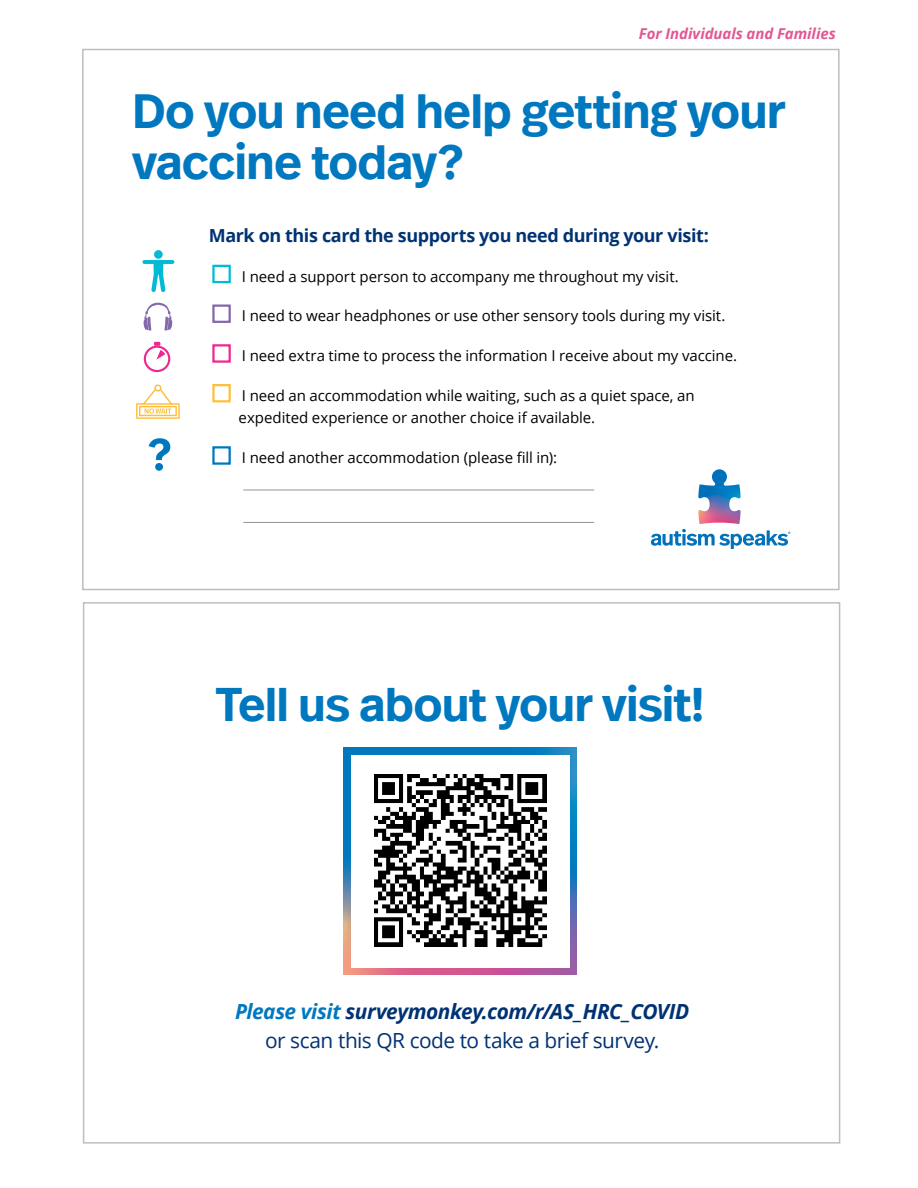
<style>
.page{position:relative;width:918px;height:1188px;background:#fff}
.page>*{position:absolute;margin:0;border:0;box-sizing:border-box;transform-origin:0 0}
.t1{font:600 48px/51.2px "Real Head Pro";letter-spacing:-.005em;color:#0078bf}
.t2{font:600 47.1px "Real Head Pro";letter-spacing:-.005em;color:#0078bf}
.t3{font:20.85px/28.7px "Open Sans";letter-spacing:-.025em;color:#003273;text-align:center}
.t4{font:700 18px "Open Sans";letter-spacing:-.025em;color:#003273}
.t5{font:15px/22.5px "Open Sans";letter-spacing:-.005em;color:#000}
.t6{font:italic 700 15px "Open Sans";color:#e15894}
.s1{font-weight:700;font-style:italic;color:#0078bf}
.s2{font-weight:700;font-style:italic}
</style>
<div class="page">
<svg style="left:651px;top:529px;width:140px;height:20px"></svg>
<img style="left:698px;top:469px;width:43px;height:55px">
<div style="left:212px;top:265px;width:19px;height:18px;border:2px solid #00bbd3"></div>
<div style="left:212px;top:304px;width:19px;height:19px;border:2px solid #8467ad"></div>
<div style="left:212px;top:344px;width:19px;height:19px;border:2px solid #ed2891"></div>
<div style="left:212px;top:384px;width:19px;height:18px;border:2px solid #febf40"></div>
<div style="left:212px;top:446px;width:19px;height:19px;border:2px solid #0078bf"></div>
<hr style="left:243px;top:490px;width:351px;height:1px;background:#939598">
<hr style="left:243px;top:522px;width:351px;height:1px;background:#939598">
<svg style="left:136px;top:384px;width:44px;height:35px"></svg>
<svg style="left:144px;top:342px;width:26px;height:30px"></svg>
<svg style="left:143px;top:303px;width:29px;height:28px"></svg>
<svg style="left:142px;top:260px;width:32px;height:32px"></svg>
<div style="left:154px;top:250px;width:9px;height:9px;background:#00bbd3;border-radius:50%"></div>
<svg style="left:149px;top:438px;width:21px;height:33px"></svg>
<svg style="left:343px;top:748px;width:234px;height:226px;background:#577cb1"></svg>
<div style="left:351px;top:755px;width:218px;height:213px;background:#fff"></div>
<img style="left:374px;top:775px;width:172px;height:172px">
<p class="t6" style="left:639px;top:23px;width:199px">For Individuals and Families</p>
<h1 class="t1" style="left:133px;top:84px;width:655px">Do you need help getting your vaccine today?</h1>
<p class="t4" style="left:209px;top:223px;width:501px">Mark on this card the supports you need during your visit:</p>
<p class="t5" style="left:242px;top:265px;width:438px">I need a support person to accompany me throughout my visit.</p>
<p class="t5" style="left:242px;top:304px;width:485px">I need to wear headphones or use other sensory tools during my visit.</p>
<p class="t5" style="left:242px;top:344px;width:497px">I need extra time to process the information I receive about my vaccine.</p>
<p class="t5" style="left:239px;top:384px;width:458px">I need an accommodation while waiting, such as a quiet space, an expedited experience or another choice if available.</p>
<p class="t5" style="left:242px;top:446px;width:317px">I need another accommodation (please fill in):</p>
<h2 class="t2" style="left:216px;top:670px;width:490px">Tell us about your visit!</h2>
<h3 class="t3" style="left:235px;top:996px;width:456px"><span class="s1">Please visit</span> <span class="s2">surveymonkey.com/r/AS_HRC_COVID </span>or scan this QR code to take a brief survey.</h3>
</div>
